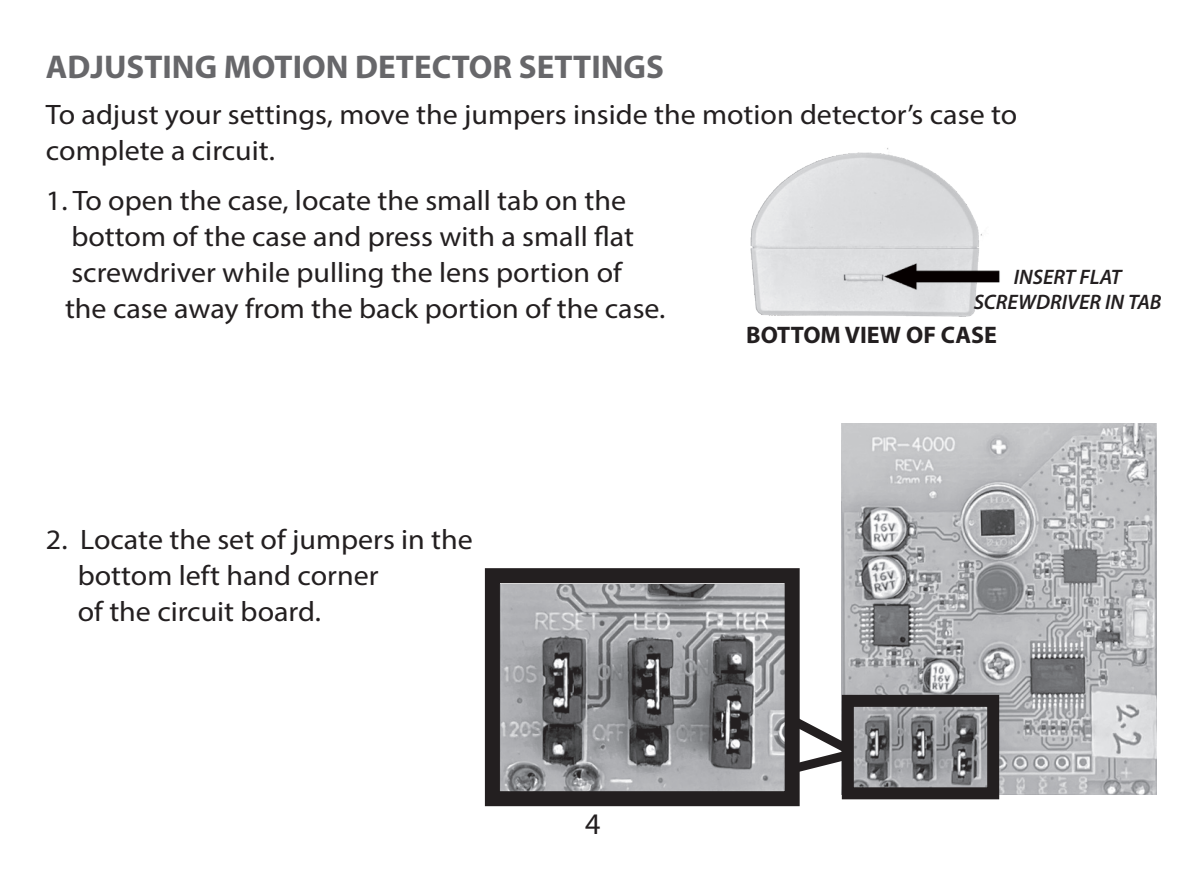
<style>
.page{position:relative;width:1191px;height:893px;background:#fff}
.page>*{position:absolute;margin:0;border:0;box-sizing:border-box;transform-origin:0 0}
.t1{font:700 33px "Myriad Pro";color:#67676a}
.t2{font:30px "Myriad Pro";color:#231f20}
.t3{font:28.2px/36px "Myriad Pro";color:#231f20;scale:1.06 1}
.t4{font:700 24px "Myriad Pro";color:#231f20}
.t5{font:italic 600 21px "Myriad Pro";color:#231f20}
</style>
<div class="page">
<img style="left:501px;top:584px;width:282px;height:206px">
<img style="left:842px;top:424px;width:314px;height:371px">
<div style="left:842px;top:695px;width:157px;height:104px;border:12px solid #231f20"></div>
<div style="left:485px;top:568px;width:314px;height:238px;border:15px solid #231f20"></div>
<svg style="left:777px;top:706px;width:79px;height:74px"></svg>
<img style="left:750px;top:148px;width:232px;height:168px">
<img style="left:871px;top:239px;width:129px;height:78px">
<p class="t1" style="left:46px;top:46px;width:619px">ADJUSTING MOTION DETECTOR SETTINGS</p>
<p class="t3" style="left:46px;top:96px;width:918px">To adjust your settings, move the jumpers inside the motion detector’s case to complete a circuit.</p>
<p class="t3" style="left:46px;top:182px;width:549px">1. To open the case, locate the small tab on the</p>
<p class="t3" style="left:71px;top:218px;width:532px">bottom of the case and press with a small flat</p>
<p class="t3" style="left:71px;top:254px;width:521px">screwdriver while pulling the lens portion of</p>
<p class="t3" style="left:65px;top:290px;width:568px">the case away from the back portion of the case.</p>
<p class="t4" style="left:746px;top:319px;width:252px">BOTTOM VIEW OF CASE</p>
<p class="t5" style="left:1013px;top:263px;width:109px">INSERT FLAT</p>
<p class="t5" style="left:973px;top:288px;width:189px">SCREWDRIVER IN TAB</p>
<p class="t3" style="left:46px;top:521px;width:404px">2. Locate the set of jumpers in the</p>
<p class="t3" style="left:78px;top:557px;width:285px">bottom left hand corner</p>
<p class="t3" style="left:78px;top:593px;width:231px">of the circuit board.</p>
<p class="t2" style="left:585px;top:805px;width:17px">4</p>
</div>
